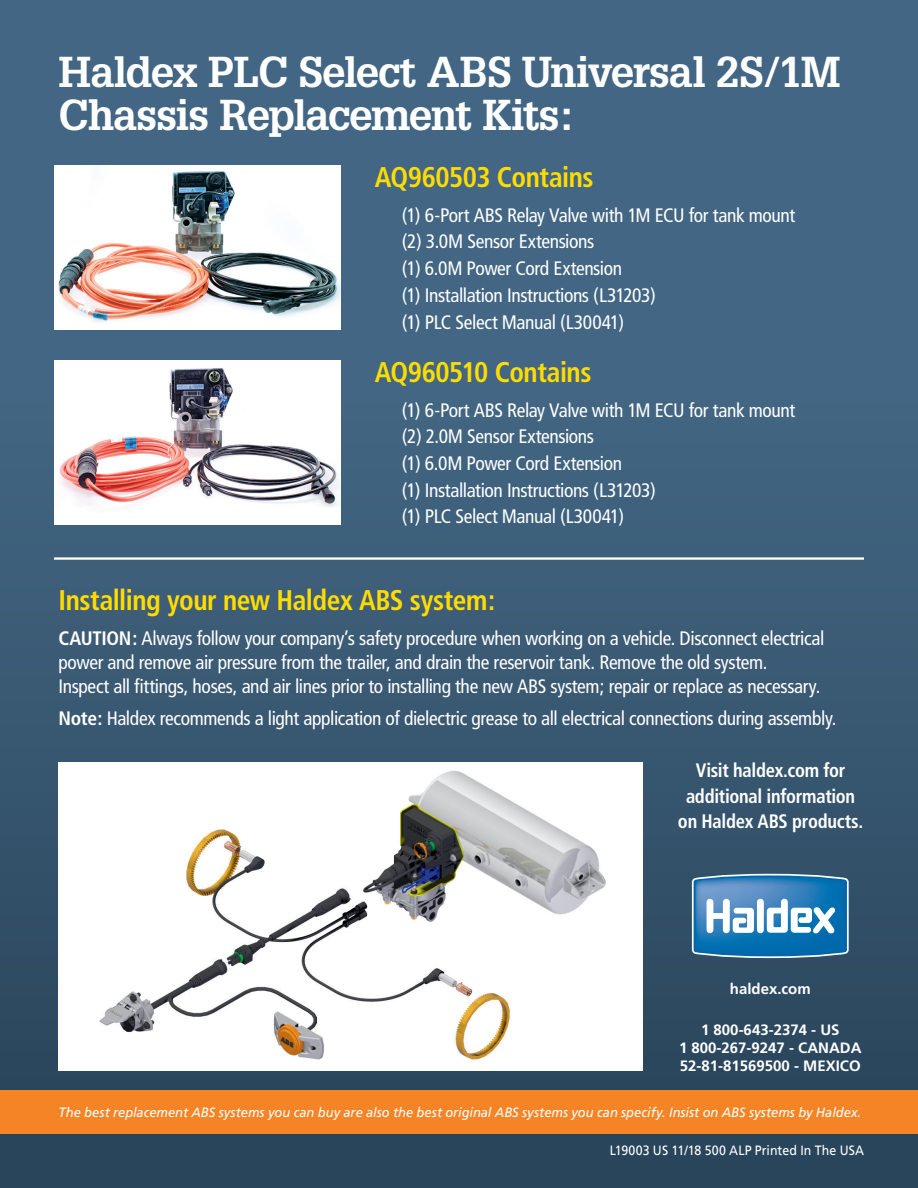
<style>
.page{position:relative;width:918px;height:1188px;background:#fff}
.page>*{position:absolute;margin:0;border:0;box-sizing:border-box;transform-origin:0 0}
.t1{font:700 42.15px/42.2px "Glypha";letter-spacing:-.035em;color:#fff}
.t2{font:700 condensed 28.5px "Frutiger";letter-spacing:-.02em;color:#ffdc01;scale:.96 1}
.t3{font:condensed 19.5px/24px "Frutiger";letter-spacing:-.02em;color:#fff}
.t4{font:700 condensed 19.5px/25.5px "Frutiger";letter-spacing:-.015em;color:#fff;text-align:center;scale:.95 1}
.t5{font:700 15px/18px "Frutiger";color:#fff}
.t6{font:italic 13.5px "Frutiger";color:#fff;scale:.96 1}
.t7{font:13.5px "Frutiger";letter-spacing:.005em;color:#fff;scale:.92 1}
.s1{font-weight:700}
</style>
<div class="page">
<div style="left:0;top:0;width:918px;height:1188px;background:linear-gradient(to bottom,#486e8d,#2d485d)"></div>
<div style="left:0;top:1091px;width:918px;height:43px;background:#f58427"></div>
<hr style="left:54px;top:557px;width:810px;height:3px;background:#fff">
<img style="left:54px;top:166px;width:287px;height:163px">
<img style="left:54px;top:360px;width:287px;height:164px">
<div style="left:58px;top:762px;width:585px;height:309px;background:#fff"></div>
<img style="left:99px;top:770px;width:507px;height:290px">
<svg style="left:692px;top:874px;width:157px;height:84px"></svg>
<p class="t1" style="left:58px;top:50px;width:784px">Haldex PLC Select ABS Universal 2S/1M<br>Chassis Replacement Kits:</p>
<p class="t2" style="left:375px;top:160px;width:230px">AQ960503 Contains</p>
<p class="t3" style="left:402px;top:203px;width:395px">(1) 6-Port ABS Relay Valve with 1M ECU for tank mount</p>
<p class="t3" style="left:402px;top:230px;width:194px">(2) 3.0M Sensor Extensions</p>
<p class="t3" style="left:402px;top:256px;width:222px">(1) 6.0M Power Cord Extension</p>
<p class="t3" style="left:402px;top:283px;width:256px">(1) Installation Instructions (L31203)</p>
<p class="t3" style="left:402px;top:310px;width:224px">(1) PLC Select Manual (L30041)</p>
<p class="t2" style="left:375px;top:355px;width:227px">AQ960510 Contains</p>
<p class="t3" style="left:402px;top:398px;width:395px">(1) 6-Port ABS Relay Valve with 1M ECU for tank mount</p>
<p class="t3" style="left:402px;top:425px;width:194px">(2) 2.0M Sensor Extensions</p>
<p class="t3" style="left:402px;top:451px;width:222px">(1) 6.0M Power Cord Extension</p>
<p class="t3" style="left:402px;top:478px;width:256px">(1) Installation Instructions (L31203)</p>
<p class="t3" style="left:402px;top:505px;width:224px">(1) PLC Select Manual (L30041)</p>
<p class="t2" style="left:58px;top:583px;width:456px">Installing your new Haldex ABS system:</p>
<p class="t3" style="left:58px;top:626px;width:767px"><span class="s1">CAUTION:</span> Always follow your company’s safety procedure when working on a vehicle. Disconnect electrical power and remove air pressure from the trailer, and drain the reservoir tank. Remove the old system.<br>Inspect all fittings, hoses, and air lines prior to installing the new ABS system; repair or replace as necessary.</p>
<p class="t3" style="left:58px;top:706px;width:780px"><span class="s1">Note:</span> Haldex recommends a light application of dielectric grease to all electrical connections during assembly.</p>
<p class="t4" style="left:678px;top:758px;width:197px">Visit haldex.com for additional information on Haldex ABS products.</p>
<p class="t5" style="left:730px;top:979px;width:82px">haldex.com</p>
<p class="t5" style="left:701px;top:1021px;width:140px">1 800-643-2374 - US</p>
<p class="t5" style="left:679px;top:1039px;width:184px">1 800-267-9247 - CANADA<br>52-81-81569500 - MEXICO</p>
<p class="t6" style="left:59px;top:1105px;width:838px">The best replacement ABS systems you can buy are also the best original ABS systems you can specify. Insist on ABS systems by Haldex.</p>
<p class="t7" style="left:610px;top:1142px;width:278px">L19003 US 11/18 500 ALP Printed In The USA</p>
</div>
